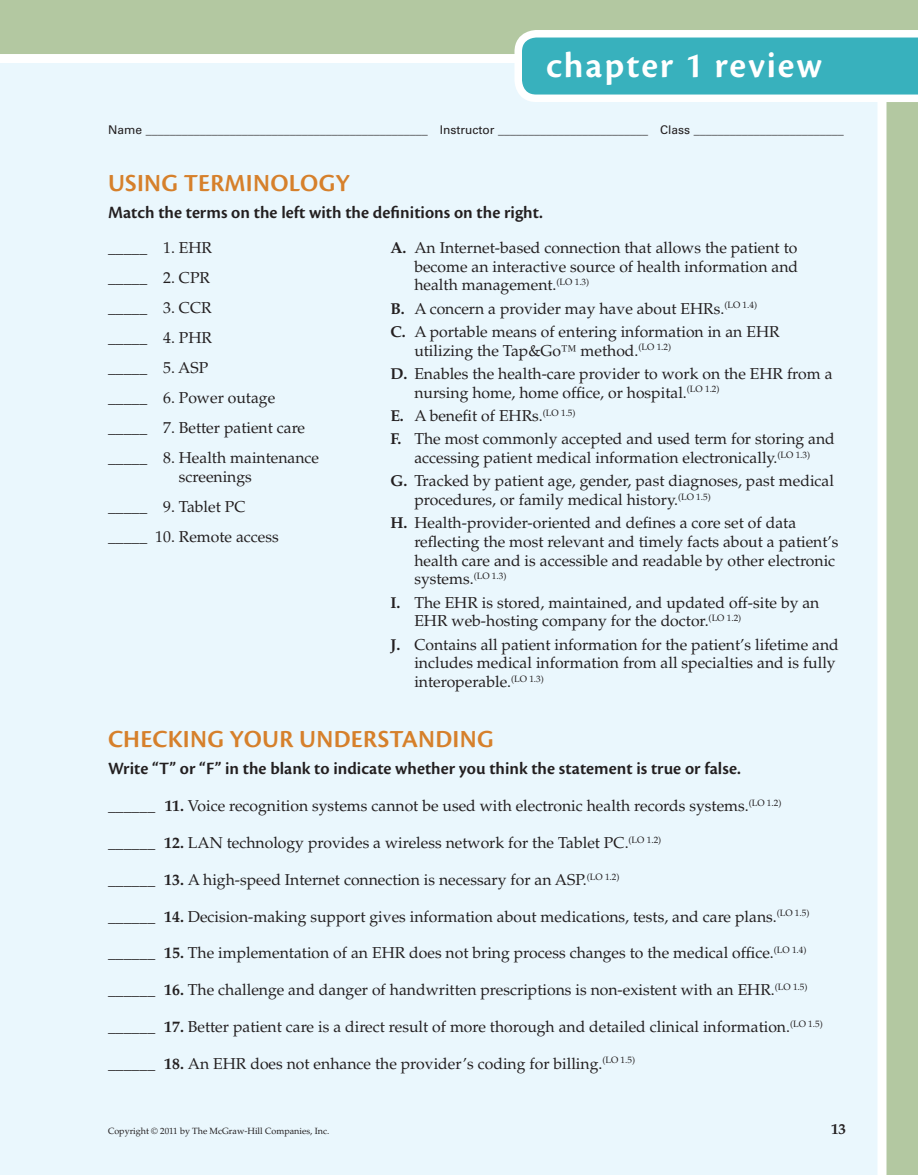
<style>
.page{position:relative;width:918px;height:1175px;background:#fff}
.page>*{position:absolute;margin:0;border:0;box-sizing:border-box;transform-origin:0 0}
.t1{font:600 37.5px "Cronos Pro";letter-spacing:.05em;color:#fff}
.t2{font:600 25.5px "Cronos Pro";letter-spacing:.01em;color:#d6802b}
.t3{font:600 18px "Cronos Pro";color:#231f20}
.t4{font:15.75px/30px "Palatino LT Std";color:#231f20}
.t5{font:700 15px "Palatino LT Std";color:#231f20}
.t6{font:12px "Univers LT Std";color:#231f20}
.t7{font:9px "Palatino LT Std";color:#231f20}
.s1{font-weight:700}
</style>
<div class="page">
<div style="left:0;top:0;width:918px;height:1174px;background:#b3c8a1"></div>
<div style="left:0;top:54px;width:887px;height:1120px;background:#eaf7fd"></div>
<svg style="left:511px;top:30px;width:407px;height:76px;background:#6cc5cd"></svg>
<h1 class="t1" style="left:546px;top:51px;width:277px">chapter 1 review</h1>
<p class="t6" style="left:108px;top:125px;width:737px">Name _______________________________________________ Instructor _________________________ Class _________________________</p>
<h2 class="t2" style="left:108px;top:174px;width:243px">USING TERMINOLOGY</h2>
<p class="t3" style="left:108px;top:206px;width:437px">Match the terms on the left with the definitions on the right.</p>
<p class="t4" style="left:108px;top:234px;width:213px">_____ 1. EHR<br>_____ 2. CPR<br>_____ 3. CCR<br>_____ 4. PHR<br>_____ 5. ASP<br>_____ 6. Power outage<br>_____ 7. Better patient care _____ 8. Health maintenance</p>
<p class="t4" style="left:108px;top:463px;width:172px;text-indent:71px">screenings _____ 9. Tablet PC _____ 10. Remote access</p>
<p class="t4" style="left:414px;top:240px;width:385px;line-height:18.8px;text-align:justify;text-indent:-24px"><span class="s1">A.</span> An Internet-based connection that allows the patient to become an interactive source of health information and health management.<sup>(LO</sup> <sup>1.3)</sup></p>
<p class="t4" style="left:390px;top:298px;width:391px;line-height:23.2px"><span class="s1">B.</span> A concern a provider may have about EHRs.<sup>(LO</sup> <sup>1.4)<br></sup><span class="s1">C.</span> A portable means of entering information in an EHR</p>
<p class="t4" style="left:390px;top:340px;width:444px;line-height:23.2px;text-indent:24px">utilizing the Tap&amp;Go™ method.<sup>(LO</sup> <sup>1.2)<br></sup><span class="s1">D.</span> Enables the health-care provider to work on the EHR from a</p>
<p class="t4" style="left:390px;top:382px;width:446px;line-height:23.2px;text-indent:24px">nursing home, home office, or hospital.<sup>(LO</sup> <sup>1.2)<br></sup><span class="s1">E.</span> A benefit of EHRs.<sup>(LO</sup> <sup>1.5)<br></sup><span class="s1">F.</span> The most commonly accepted and used term for storing and</p>
<p class="t4" style="left:390px;top:447px;width:445px;line-height:23.2px;text-align:center">accessing patient medical information electronically.<sup>(LO</sup> <sup>1.3)<br></sup><span class="s1">G.</span> Tracked by patient age, gender, past diagnoses, past medical</p>
<p class="t4" style="left:390px;top:489px;width:407px;line-height:23.2px;text-indent:24px">procedures, or family medical history.<sup>(LO</sup> <sup>1.5)<br></sup><span class="s1">H.</span> Health-provider-oriented and defines a core set of data</p>
<p class="t4" style="left:414px;top:534px;width:426px;line-height:18.8px">reflecting the most relevant and timely facts about a patient’s health care and is accessible and readable by other electronic systems.<sup>(LO</sup> <sup>1.3)</sup></p>
<p class="t4" style="left:414px;top:594px;width:407px;line-height:18.8px;text-indent:-24px"><span class="s1">I.</span> The EHR is stored, maintained, and updated off-site by an<br>EHR web-hosting company for the doctor.<sup>(LO</sup> <sup>1.2)</sup></p>
<p class="t4" style="left:414px;top:636px;width:426px;line-height:18.8px;text-indent:-24px"><span class="s1">J.</span> Contains all patient information for the patient’s lifetime and includes medical information from all specialties and is fully interoperable.<sup>(LO</sup> <sup>1.3)</sup></p>
<h2 class="t2" style="left:108px;top:730px;width:387px">CHECKING YOUR UNDERSTANDING</h2>
<p class="t3" style="left:108px;top:762px;width:634px">Write “T” or “F” in the blank to indicate whether you think the statement is true or false.</p>
<p class="t4" style="left:108px;top:792px;width:675px">______ <span class="s1">11.</span> Voice recognition systems cannot be used with electronic health records systems.<sup>(LO</sup> <sup>1.2)</sup></p>
<p class="t4" style="left:108px;top:829px;width:555px">______ <span class="s1">12.</span> LAN technology provides a wireless network for the Tablet PC.<sup>(LO</sup> <sup>1.2)</sup></p>
<p class="t4" style="left:108px;top:866px;width:513px">______ <span class="s1">13.</span> A high-speed Internet connection is necessary for an ASP.<sup>(LO</sup> <sup>1.2)</sup></p>
<p class="t4" style="left:108px;top:903px;width:703px">______ <span class="s1">14.</span> Decision-making support gives information about medications, tests, and care plans.<sup>(LO</sup> <sup>1.5)</sup></p>
<p class="t4" style="left:108px;top:939px;width:700px">______ <span class="s1">15.</span> The implementation of an EHR does not bring process changes to the medical office.<sup>(LO</sup> <sup>1.4)</sup></p>
<p class="t4" style="left:108px;top:976px;width:701px">______ <span class="s1">16.</span> The challenge and danger of handwritten prescriptions is non-existent with an EHR.<sup>(LO</sup> <sup>1.5)</sup></p>
<p class="t4" style="left:108px;top:1013px;width:716px">______ <span class="s1">17.</span> Better patient care is a direct result of more thorough and detailed clinical information.<sup>(LO</sup> <sup>1.5)</sup></p>
<p class="t4" style="left:108px;top:1050px;width:529px">______ <span class="s1">18.</span> An EHR does not enhance the provider’s coding for billing.<sup>(LO</sup> <sup>1.5)</sup></p>
<p class="t7" style="left:108px;top:1128px;width:223px">Copyright © 2011 by The McGraw-Hill Companies, Inc.</p>
<p class="t5" style="left:831px;top:1123px;width:16px">13</p>
</div>
